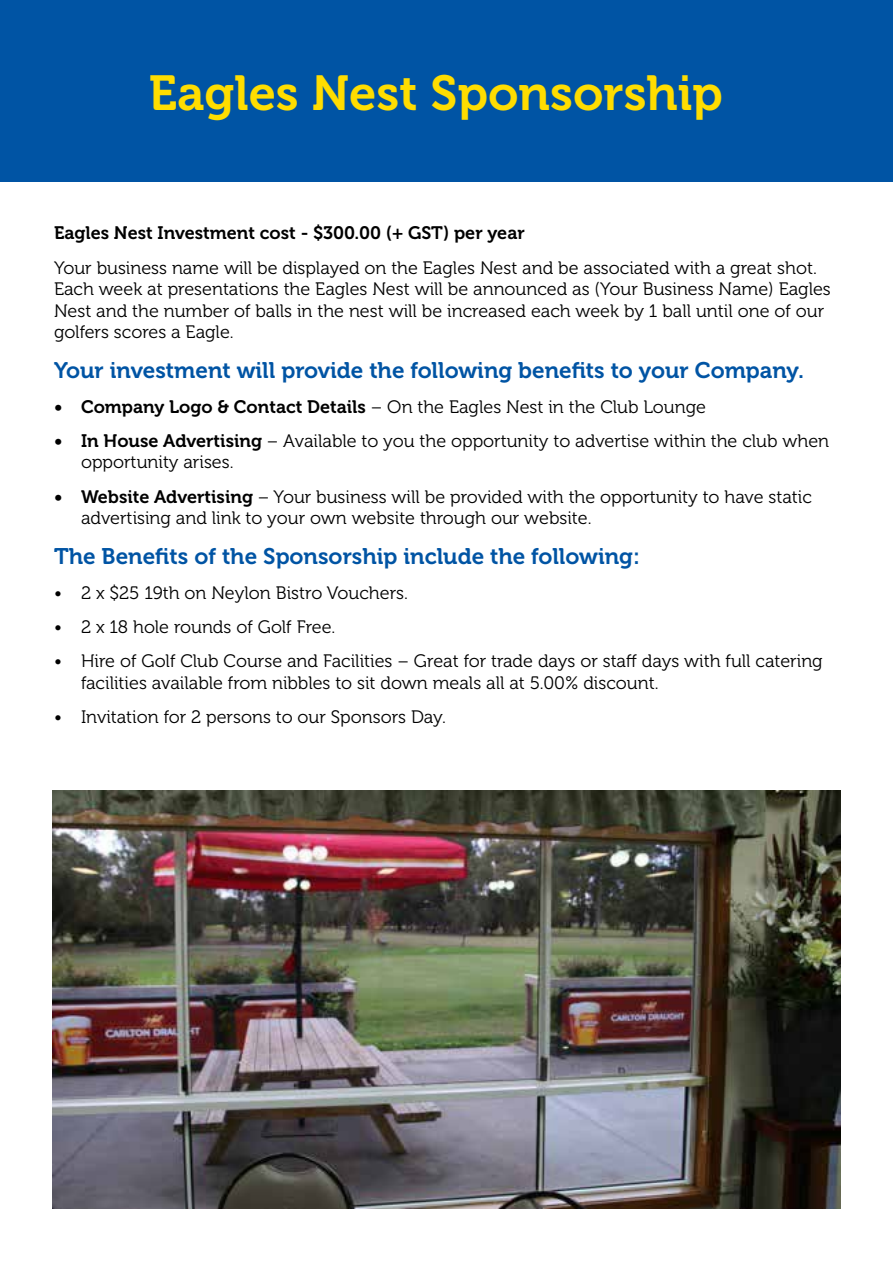
<style>
.page{position:relative;width:893px;height:1263px;background:#fff}
.page>*{position:absolute;margin:0;border:0;box-sizing:border-box;transform-origin:0 0}
.t1{font:48.9px "Museo 700";color:#fd0}
.t2{font:22.5px "Museo 700";color:#0054a4}
.t3{font:18px/21.6px "Museo 300";color:#000}
.t4{font:18px "Museo 700";color:#000}
.s1{font-family:"Museo 700"}
</style>
<div class="page">
<div style="left:0;top:0;width:893px;height:182px;background:#0054a4"></div>
<img style="left:53px;top:790px;width:787px;height:419px">
<h1 class="t1" style="left:149px;top:66px;width:576px">Eagles Nest Sponsorship</h1>
<p class="t4" style="left:54px;top:223px;width:472px">Eagles Nest Investment cost - $300.00 (+ GST) per year</p>
<p class="t3" style="left:54px;top:257px;width:778px">Your business name will be displayed on the Eagles Nest and be associated with a great shot.<br>Each week at presentations the Eagles Nest will be announced as (Your Business Name) Eagles Nest and the number of balls in the nest will be increased each week by 1 ball until one of our golfers scores a Eagle.</p>
<p class="t2" style="left:54px;top:358px;width:751px">Your investment will provide the following benefits to your Company.</p>
<p class="t3" style="left:54px;top:396px;width:653px"><span class="s1">• Company Logo &amp; Contact Details</span> – On the Eagles Nest in the Club Lounge</p>
<p class="t3" style="left:81px;top:430px;width:750px;text-indent:-27px"><span class="s1">• In House Advertising</span> – Available to you the opportunity to advertise within the club when opportunity arises.</p>
<p class="t3" style="left:81px;top:486px;width:732px;text-indent:-27px"><span class="s1">• Website Advertising</span> – Your business will be provided with the opportunity to have static advertising and link to your own website through our website.</p>
<p class="t2" style="left:54px;top:544px;width:587px">The Benefits of the Sponsorship include the following:</p>
<p class="t3" style="left:54px;top:582px;width:355px">• 2 x $25 19th on Neylon Bistro Vouchers.</p>
<p class="t3" style="left:54px;top:616px;width:283px">• 2 x 18 hole rounds of Golf Free.</p>
<p class="t3" style="left:81px;top:651px;width:743px;text-indent:-27px">• Hire of Golf Club Course and Facilities – Great for trade days or staff days with full catering facilities available from nibbles to sit down meals all at 5.00% discount.</p>
<p class="t3" style="left:54px;top:707px;width:394px">• Invitation for 2 persons to our Sponsors Day.</p>
</div>
